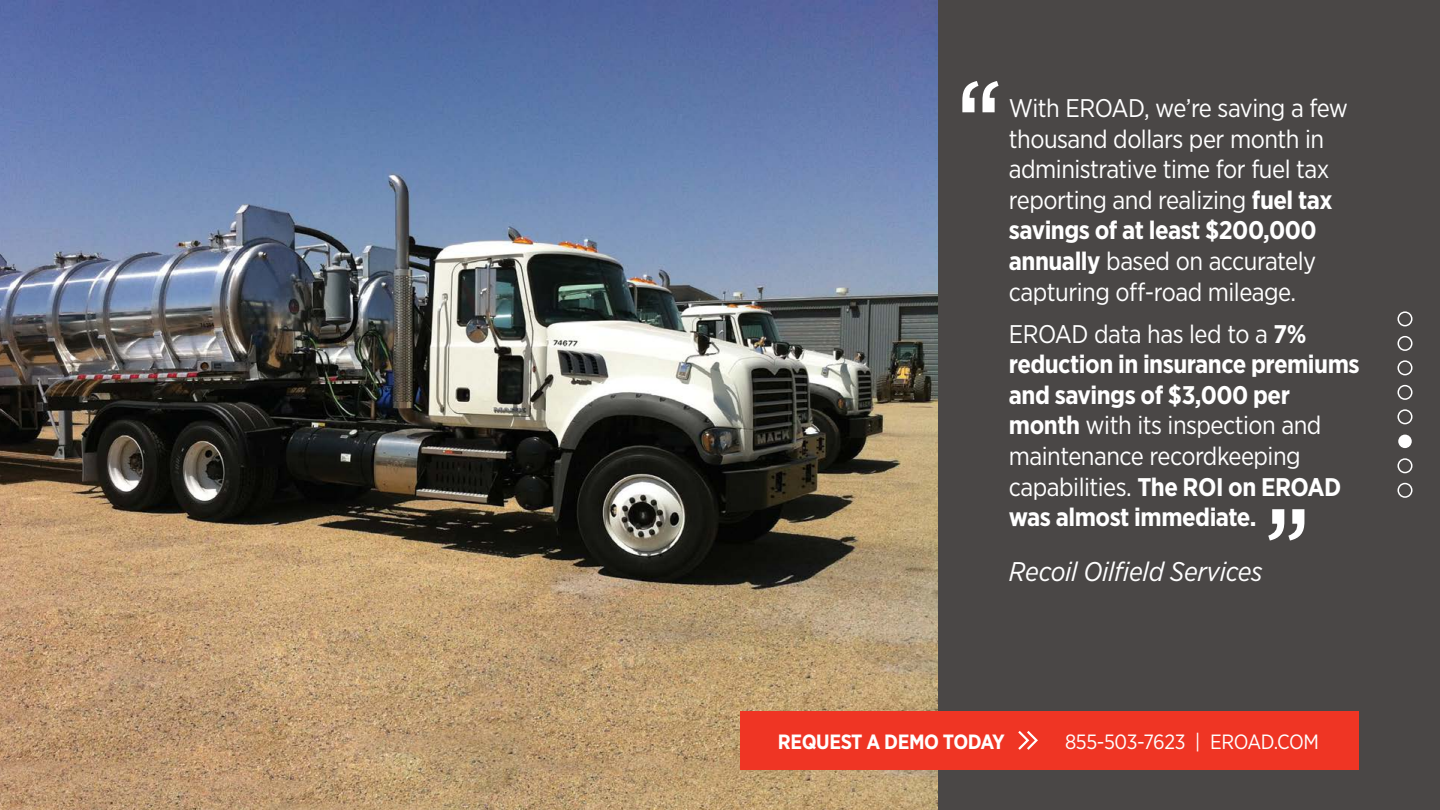
<style>
.page{position:relative;width:1440px;height:810px;background:#fff}
.page>*{position:absolute;margin:0;border:0;box-sizing:border-box;transform-origin:0 0}
.t1{font:italic 27px "Gotham Narrow";letter-spacing:-.01em;color:#fff}
.t2{font:25.5px/30.6px "Gotham Narrow";letter-spacing:-.02em;color:#fff}
.t3{font:700 25.5px/30.6px "Gotham Narrow";letter-spacing:-.02em;color:#fff}
.t4{font:20.7px "Gotham Narrow";letter-spacing:-.02em;color:#fff}
.t5{font:700 20.7px "Gotham Narrow";letter-spacing:-.02em;color:#fff}
.s1{font-weight:700}
.s2{font-weight:400}
</style>
<div class="page">
<div style="left:937px;top:0;width:503px;height:810px;background:#4a4746"></div>
<img style="left:0;top:0;width:937px;height:810px">
<svg style="left:962px;top:81px;width:37px;height:31px"></svg>
<svg style="left:1268px;top:509px;width:36px;height:32px"></svg>
<div style="left:740px;top:711px;width:619px;height:58px;background:#ef3524"></div>
<svg style="left:1018px;top:731px;width:20px;height:19px"></svg>
<div style="left:1397px;top:360px;width:15px;height:15px;border:2px solid #fff;border-radius:50%"></div>
<div style="left:1397px;top:409px;width:15px;height:15px;border:2px solid #fff;border-radius:50%"></div>
<div style="left:1397px;top:336px;width:15px;height:15px;border:2px solid #fff;border-radius:50%"></div>
<div style="left:1397px;top:311px;width:15px;height:15px;border:2px solid #fff;border-radius:50%"></div>
<div style="left:1397px;top:385px;width:15px;height:15px;border:2px solid #fff;border-radius:50%"></div>
<div style="left:1398px;top:435px;width:14px;height:13px;background:#fff;border-radius:50%"></div>
<div style="left:1397px;top:458px;width:15px;height:15px;border:2px solid #fff;border-radius:50%"></div>
<div style="left:1397px;top:483px;width:15px;height:15px;border:2px solid #fff;border-radius:50%"></div>
<p class="t2" style="left:1009px;top:94px;width:341px">With EROAD, we’re saving a few thousand dollars per month in administrative time for fuel tax reporting and realizing <span class="s1">fuel tax savings of at least $200,000 annually</span> based on accurately capturing off-road mileage.</p>
<p class="t3" style="left:1009px;top:320px;width:352px"><span class="s2">EROAD data has led to a</span> 7% reduction in insurance premiums and savings of $3,000 per month <span class="s2">with its inspection and maintenance recordkeeping capabilities.</span> The ROI on EROAD was almost immediate.</p>
<p class="t1" style="left:1009px;top:559px;width:255px">Recoil Oilfield Services</p>
<p class="t5" style="left:778px;top:732px;width:229px">REQUEST A DEMO TODAY</p>
<p class="t4" style="left:1065px;top:732px;width:255px">855-503-7623 | EROAD.COM</p>
</div>
